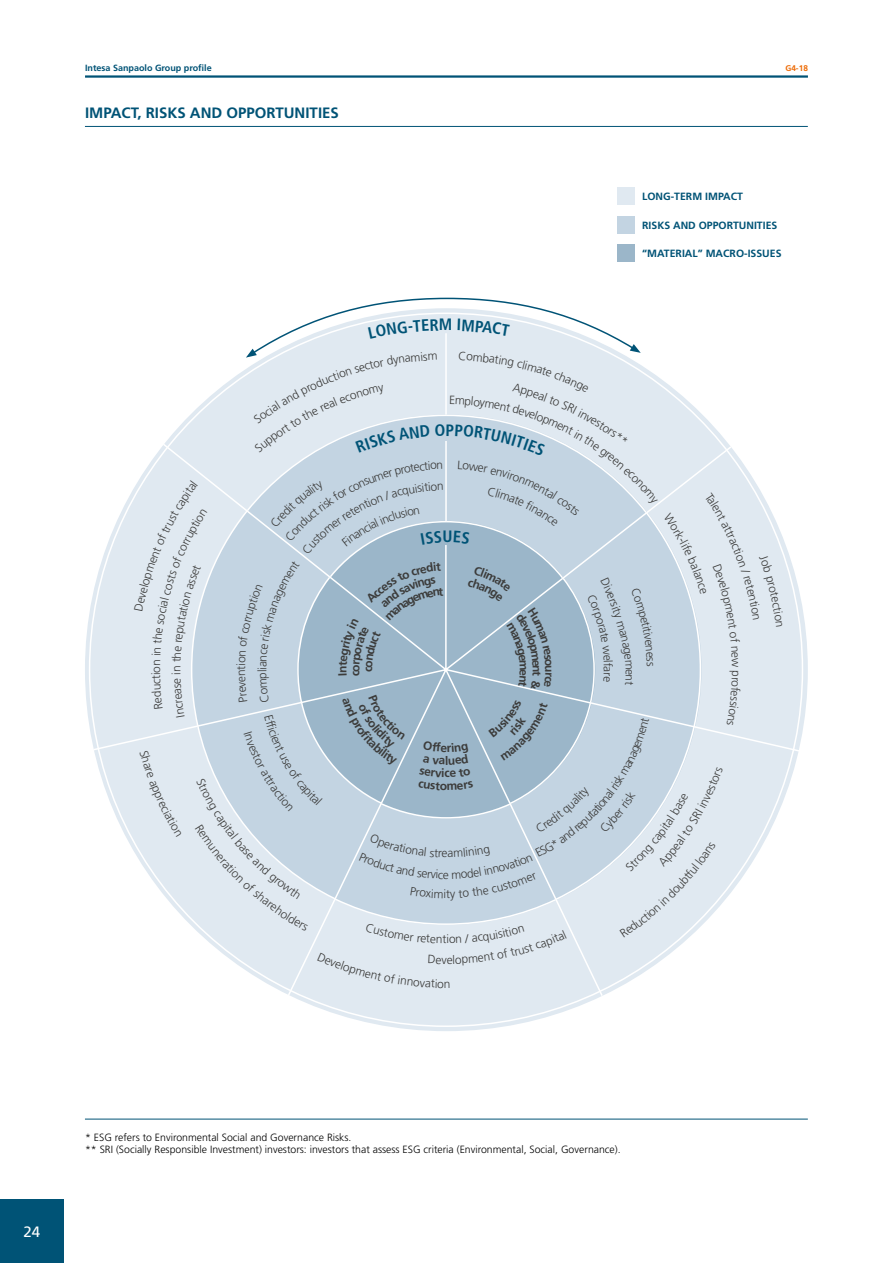
<style>
.page{position:relative;width:893px;height:1263px;background:#fff}
.page>*{position:absolute;margin:0;border:0;box-sizing:border-box;transform-origin:0 0}
.t1{font:700 condensed 16.5px "Frutiger LT Std";color:#005376}
.TITOLO_H4X{font:700 15px "Frutiger LT Std";color:#005376}
.t2{font:15px "Frutiger LT Std";color:#fff}
.t3{font:300 12px "Frutiger LT Std";color:#3c3c3b}
.t4{font:300 10.5px/12px "Frutiger LT Std";color:#000}
.t5{font:700 10.5px "Frutiger LT Std";color:#005376}
.t6{font:700 9px "Frutiger LT Std";color:#005376}
.t7{font:700 8.25px "Frutiger LT Std";color:#ed6b06}
</style>
<div class="page">
<div style="left:0;top:1199px;width:64px;height:64px;background:#005376"></div>
<hr style="left:85px;top:75px;width:723px;height:3px;background:#005376">
<div style="left:618px;top:187px;width:17px;height:17px;background:#e0e9f1"></div>
<div style="left:618px;top:216px;width:17px;height:17px;background:#c3d4e2"></div>
<div style="left:618px;top:245px;width:17px;height:17px;background:#9bb6c9"></div>
<hr style="left:85px;top:1119px;width:723px;height:1px;background:#005376">
<hr style="left:85px;top:126px;width:723px;height:1px;background:#005376">
<svg style="left:92px;top:488px;width:709px;height:509px"></svg>
<svg style="left:134px;top:297px;width:649px;height:691px"></svg>
<p class="t6" style="left:85px;top:62px;width:128px">Intesa Sanpaolo Group profile</p>
<p class="t7" style="left:785px;top:63px;width:24px">G4-18</p>
<h4 class="TITOLO_H4X" style="left:85px;top:104px;width:255px">IMPACT, RISKS AND OPPORTUNITIES</h4>
<p class="t1" style="left:439px;top:315px;width:15px">M</p>
<p class="t5" style="left:642px;top:190px;width:102px">LONG-TERM IMPACT</p>
<p class="t5" style="left:642px;top:219px;width:137px">RISKS AND OPPORTUNITIES</p>
<p class="t5" style="left:642px;top:247px;width:141px">“MATERIAL” MACRO-ISSUES</p>
<p class="t3" style="left:149px;top:675px;width:11px;rotate:-90deg">oi</p>
<p class="t3" style="left:170px;top:674px;width:11px;rotate:-90deg">ni</p>
<p class="t3" style="left:255px;top:672px;width:4px;rotate:-90deg">l</p>
<p class="t1" style="left:442px;top:527px;width:12px">U</p>
<p class="t3" style="left:615px;top:666px;width:8px;rotate:90deg">a</p>
<p class="t3" style="left:637px;top:669px;width:8px;rotate:90deg">e</p>
<p class="t3" style="left:442px;top:846px;width:8px">e</p>
<p class="t3" style="left:443px;top:868px;width:8px">e</p>
<p class="t3" style="left:444px;top:887px;width:8px">it</p>
<p class="t3" style="left:442px;top:932px;width:8px">ti</p>
<p class="t3" style="left:441px;top:953px;width:13px">ve</p>
<p class="t3" style="left:444px;top:977px;width:8px">n</p>
<h2 class="t2" style="left:24px;top:1223px;width:18px">24</h2>
<p class="t4" style="left:85px;top:1132px;width:537px">* ESG refers to Environmental Social and Governance Risks.<br>** SRI (Socially Responsible Investment) investors: investors that assess ESG criteria (Environmental, Social, Governance).</p>
<p class="t3" style="left:743px;top:670px;width:8px;rotate:90deg">p</p>
</div>
